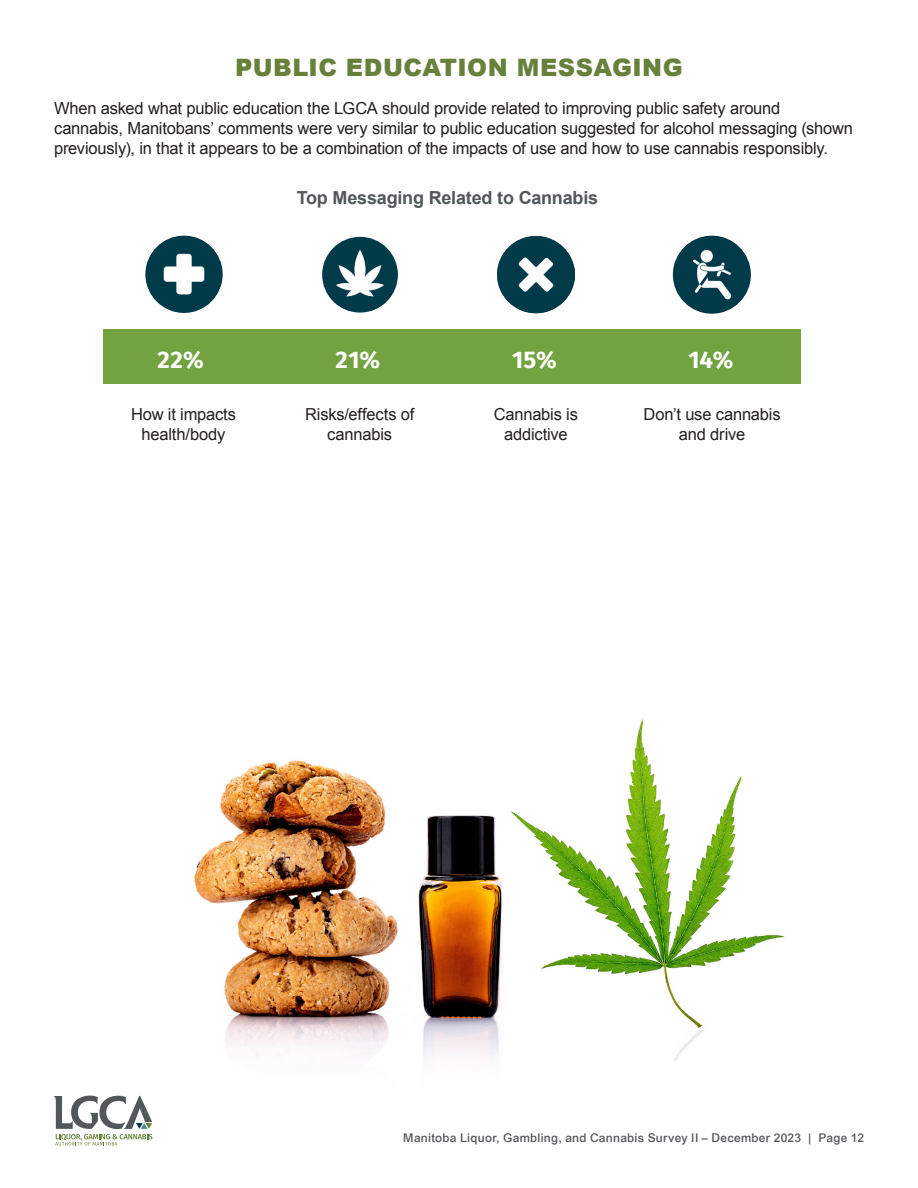
<style>
.page{position:relative;width:918px;height:1188px;background:#fff}
.page>*{position:absolute;margin:0;border:0;box-sizing:border-box;transform-origin:0 0}
.heading{font:900 24px "Arial";letter-spacing:.02em;color:#67813b}
.heading-2{font:700 24px "Fira Sans";letter-spacing:.015em;color:#fff}
.figure_table_title{font:700 18px "Arial";letter-spacing:-.01em;color:#525759}
.body{font:16.5px/19.8px "Arial";letter-spacing:-.01em;color:#231f20;text-align:center}
.heading-3{font:500 12px "Arial";letter-spacing:.025em;color:#525759}
</style>
<div class="page">
<img style="left:194px;top:760px;width:308px;height:294px">
<img style="left:510px;top:719px;width:275px;height:309px">
<img style="left:677px;top:1028px;width:27px;height:26px">
<div style="left:103px;top:330px;width:698px;height:54px;background:#73a341"></div>
<img style="left:498px;top:236px;width:76px;height:77px">
<div style="left:497px;top:236px;width:78px;height:77px;border:3px solid #013b4a;border-radius:50%"></div>
<img style="left:674px;top:237px;width:76px;height:74px">
<div style="left:673px;top:236px;width:78px;height:78px;border:3px solid #013b4a;border-radius:50%"></div>
<img style="left:148px;top:237px;width:73px;height:75px">
<div style="left:145px;top:236px;width:78px;height:77px;border:3px solid #013b4a;border-radius:50%"></div>
<img style="left:323px;top:238px;width:74px;height:71px">
<div style="left:322px;top:237px;width:76px;height:76px;border:3px solid #013b4a;border-radius:50%"></div>
<svg style="left:54px;top:1096px;width:98px;height:50px"></svg>
<p class="heading" style="left:235px;top:50px;width:449px">PUBLIC EDUCATION MESSAGING</p>
<p class="body" style="left:54px;top:99px;width:801px;text-align:left">When asked what public education the LGCA should provide related to improving public safety around cannabis, Manitobans’ comments were very similar to public education suggested for alcohol messaging (shown previously), in that it appears to be a combination of the impacts of use and how to use cannabis responsibly.</p>
<p class="figure_table_title" style="left:297px;top:185px;width:303px">Top Messaging Related to Cannabis</p>
<p class="heading-2" style="left:158px;top:339px;width:48px">22%</p>
<p class="body" style="left:131px;top:405px;width:107px">How it impacts health/body</p>
<p class="heading-2" style="left:335px;top:339px;width:46px">21%</p>
<p class="body" style="left:305px;top:405px;width:111px">Risks/effects of cannabis</p>
<p class="heading-2" style="left:512px;top:339px;width:46px">15%</p>
<p class="body" style="left:494px;top:405px;width:86px">Cannabis is addictive</p>
<p class="heading-2" style="left:688px;top:339px;width:46px">14%</p>
<p class="body" style="left:644px;top:405px;width:139px">Don’t use cannabis and drive</p>
<p class="heading-3" style="left:403px;top:1131px;width:462px">Manitoba Liquor, Gambling, and Cannabis Survey II – December 2023 | Page 12</p>
</div>
